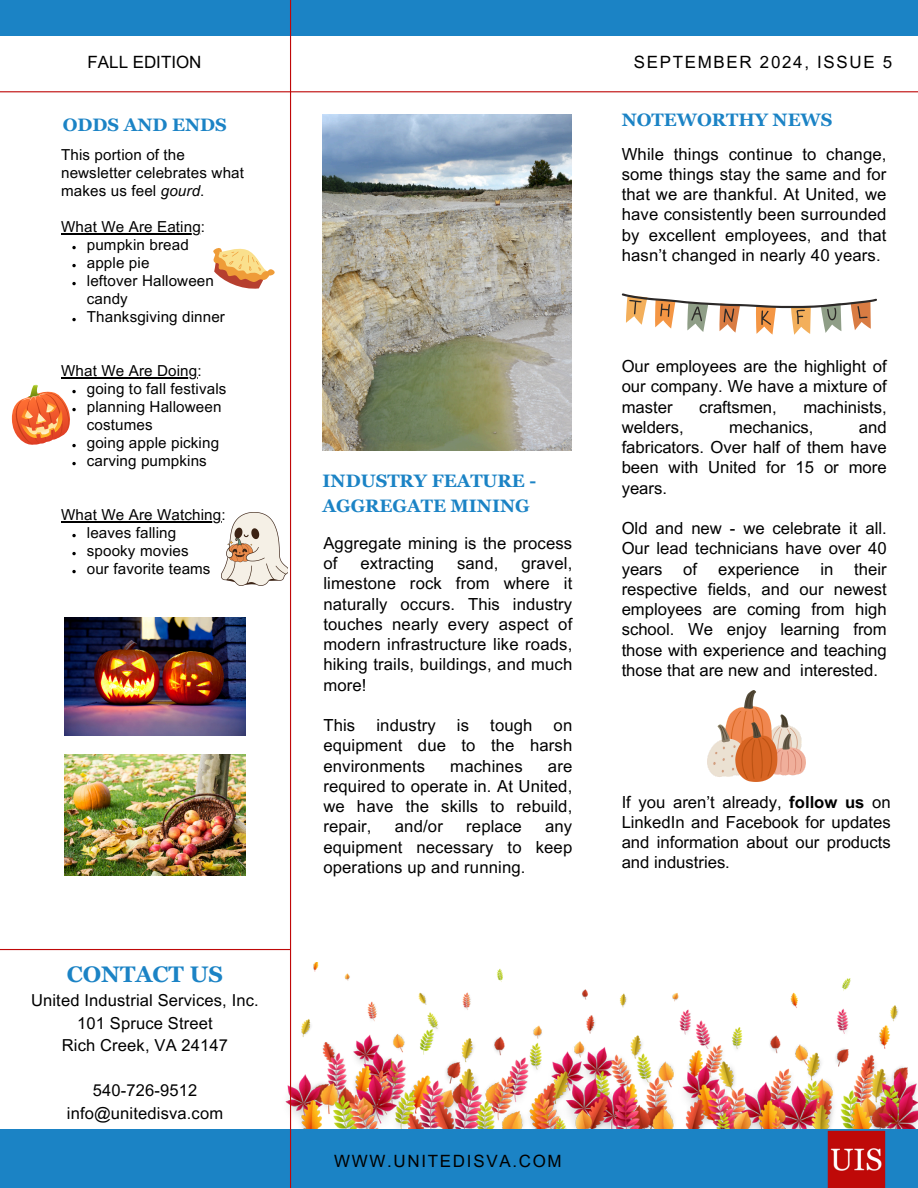
<style>
.page{position:relative;width:918px;height:1188px;background:#fff}
.page>*{position:absolute;margin:0;border:0;box-sizing:border-box;transform-origin:0 0}
.t1{font:700 22.5px "Georgia Pro";color:#1b83c5}
.t2{font:700 18px/24.8px "Georgia Pro";color:#1b83c5}
.t3{font:16.95px "Arial MT Pro";letter-spacing:.1em;color:#000}
.t4{font:16.95px "Arial MT Pro";color:#000}
.t5{font:16.65px/20.2px "Arial MT Pro";letter-spacing:.01em;color:#000;text-align:justify}
.t6{font:16.5px/22.5px "Arial MT Pro";letter-spacing:.01em;color:#000;text-align:center}
.t7{font:15.15px/18px "Arial MT Pro";letter-spacing:.01em;color:#000}
.s1{font-style:italic}
.s2{font-weight:700}
</style>
<div class="page">
<hr style="left:0;top:91px;width:918px;height:1px;background:#bf0808">
<img style="left:285px;top:962px;width:633px;height:167px">
<div style="left:0;top:1129px;width:918px;height:59px;background:#1b83c5"></div>
<div style="left:0;top:0;width:918px;height:36px;background:#1b83c5"></div>
<hr style="left:290px;top:0;width:1px;height:1188px;background:#bf0808">
<img style="left:323px;top:115px;width:248px;height:336px">
<img style="left:64px;top:617px;width:181px;height:118px">
<hr style="left:0;top:949px;width:290px;height:1px;background:#bf0808">
<img style="left:827px;top:1130px;width:59px;height:58px">
<img style="left:64px;top:755px;width:181px;height:120px">
<svg style="left:213px;top:248px;width:62px;height:41px"></svg>
<img style="left:222px;top:513px;width:66px;height:73px">
<svg style="left:622px;top:293px;width:255px;height:42px"></svg>
<img style="left:707px;top:690px;width:98px;height:91px">
<hr style="left:61px;top:234px;width:140px;height:1px;background:#000">
<svg style="left:72px;top:246px;width:4px;height:3px"></svg>
<svg style="left:72px;top:264px;width:4px;height:3px"></svg>
<svg style="left:72px;top:282px;width:4px;height:3px"></svg>
<svg style="left:72px;top:318px;width:4px;height:3px"></svg>
<hr style="left:61px;top:378px;width:136px;height:1px;background:#000">
<svg style="left:11px;top:384px;width:65px;height:64px"></svg>
<svg style="left:72px;top:462px;width:4px;height:3px"></svg>
<hr style="left:61px;top:522px;width:160px;height:1px;background:#000">
<svg style="left:72px;top:534px;width:4px;height:3px"></svg>
<svg style="left:72px;top:552px;width:4px;height:3px"></svg>
<svg style="left:72px;top:570px;width:4px;height:3px"></svg>
<p class="t4" style="left:88px;top:55px;width:115px">FALL EDITION</p>
<p class="t2" style="left:63px;top:112px;width:165px">ODDS AND ENDS</p>
<p class="t7" style="left:61px;top:148px;width:184px">This portion of the newsletter celebrates what makes us feel <span class="s1">gourd</span>.</p>
<p class="t7" style="left:61px;top:220px;width:146px">What We Are Eating:</p>
<p class="t7" style="left:87px;top:238px;width:103px">pumpkin bread</p>
<p class="t7" style="left:87px;top:256px;width:64px">apple pie</p>
<p class="t7" style="left:87px;top:274px;width:129px">leftover Halloween candy</p>
<p class="t7" style="left:87px;top:310px;width:140px">Thanksgiving dinner</p>
<p class="t7" style="left:61px;top:364px;width:142px">What We Are Doing:</p>
<p class="t7" style="left:87px;top:382px;width:141px">going to fall festivals</p>
<p class="t7" style="left:87px;top:400px;width:136px">planning Halloween costumes</p>
<p class="t7" style="left:87px;top:436px;width:134px">going apple picking</p>
<h4 class="t7" style="left:87px;top:454px;width:122px">carving pumpkins</h4>
<h4 class="t7" style="left:61px;top:508px;width:166px">What We Are Watching:</h4>
<p class="t7" style="left:87px;top:526px;width:91px">leaves falling</p>
<h2 class="t7" style="left:87px;top:544px;width:103px">spooky movies</h2>
<p class="t7" style="left:87px;top:562px;width:125px">our favorite teams</p>
<p class="t1" style="left:67px;top:961px;width:158px">CONTACT US</p>
<p class="t6" style="left:31px;top:991px;width:229px">United Industrial Services, Inc.<br>101 Spruce Street<br>Rich Creek, VA 24147</p>
<p class="t6" style="left:67px;top:1081px;width:158px">540-726-9512 info@unitedisva.com</p>
<p class="t2" style="left:323px;top:468px;width:215px">INDUSTRY FEATURE -<br>AGGREGATE MINING</p>
<p class="t5" style="left:323px;top:535px;width:250px">Aggregate mining is the process of</p>
<p class="t5" style="left:323px;top:555px;width:250px;text-indent:198px">gravel, limestone rock from where it naturally occurs. This industry touches nearly every aspect of modern infrastructure like roads, hiking trails, buildings, and much more!</p>
<p class="t5" style="left:323px;top:717px;width:33px">This</p>
<p class="t5" style="left:376px;top:717px;width:61px">industry</p>
<p class="t5" style="left:457px;top:717px;width:14px">is</p>
<p class="t5" style="left:490px;top:717px;width:44px">tough</p>
<p class="t5" style="left:360px;top:555px;width:75px">extracting</p>
<p class="t5" style="left:457px;top:555px;width:43px">sand,</p>
<p class="t5" style="left:323px;top:717px;width:250px;text-indent:230px">on equipment due to the harsh environments</p>
<p class="t5" style="left:450px;top:758px;width:74px">machines</p>
<p class="t5" style="left:323px;top:758px;width:250px;text-indent:225px">are required to operate in. At United, we have the skills to rebuild, repair,</p>
<p class="t5" style="left:395px;top:818px;width:50px">and/or</p>
<p class="t5" style="left:466px;top:818px;width:57px">replace</p>
<p class="t5" style="left:323px;top:818px;width:250px;text-indent:222px">any equipment necessary to keep operations up and running.</p>
<p class="t3" style="left:634px;top:55px;width:260px">SEPTEMBER 2024, ISSUE 5</p>
<p class="t2" style="left:622px;top:107px;width:212px">NOTEWORTHY NEWS</p>
<h4 class="t5" style="left:622px;top:146px;width:266px">While things continue to change, some things stay the same and for that we are thankful. At United, we have consistently been surrounded by excellent employees, and that hasn’t changed in nearly 40 years.</h4>
<h1 class="t5" style="left:622px;top:358px;width:267px">Our employees are the highlight of our company. We have a mixture of master</h1>
<h1 class="t5" style="left:699px;top:399px;width:79px">craftsmen,</h1>
<h1 class="t5" style="left:803px;top:399px;width:85px">machinists,</h1>
<h1 class="t5" style="left:622px;top:419px;width:63px">welders,</h1>
<h1 class="t5" style="left:729px;top:419px;width:86px">mechanics,</h1>
<h1 class="t5" style="left:622px;top:419px;width:267px;text-indent:237px">and fabricators. Over half of them have been with United for 15 or more years.</h1>
<p class="t5" style="left:622px;top:520px;width:267px">Old and new - we celebrate it all.<br>Our lead technicians have over 40 years</p>
<p class="t5" style="left:683px;top:561px;width:15px">of</p>
<p class="t5" style="left:718px;top:561px;width:83px">experience</p>
<p class="t5" style="left:820px;top:561px;width:14px">in</p>
<p class="t5" style="left:622px;top:561px;width:267px;text-indent:233px">their respective fields, and our newest employees are coming from high school. We enjoy learning from those with experience and teaching those that are new and interested.</p>
<h4 class="t5" style="left:622px;top:794px;width:271px">If you aren’t already, <span class="s2">follow us</span> on LinkedIn and Facebook for updates and information about our products and industries.</h4>
<h4 class="t3" style="left:334px;top:1155px;width:229px">WWW.UNITEDISVA.COM</h4>
</div>
